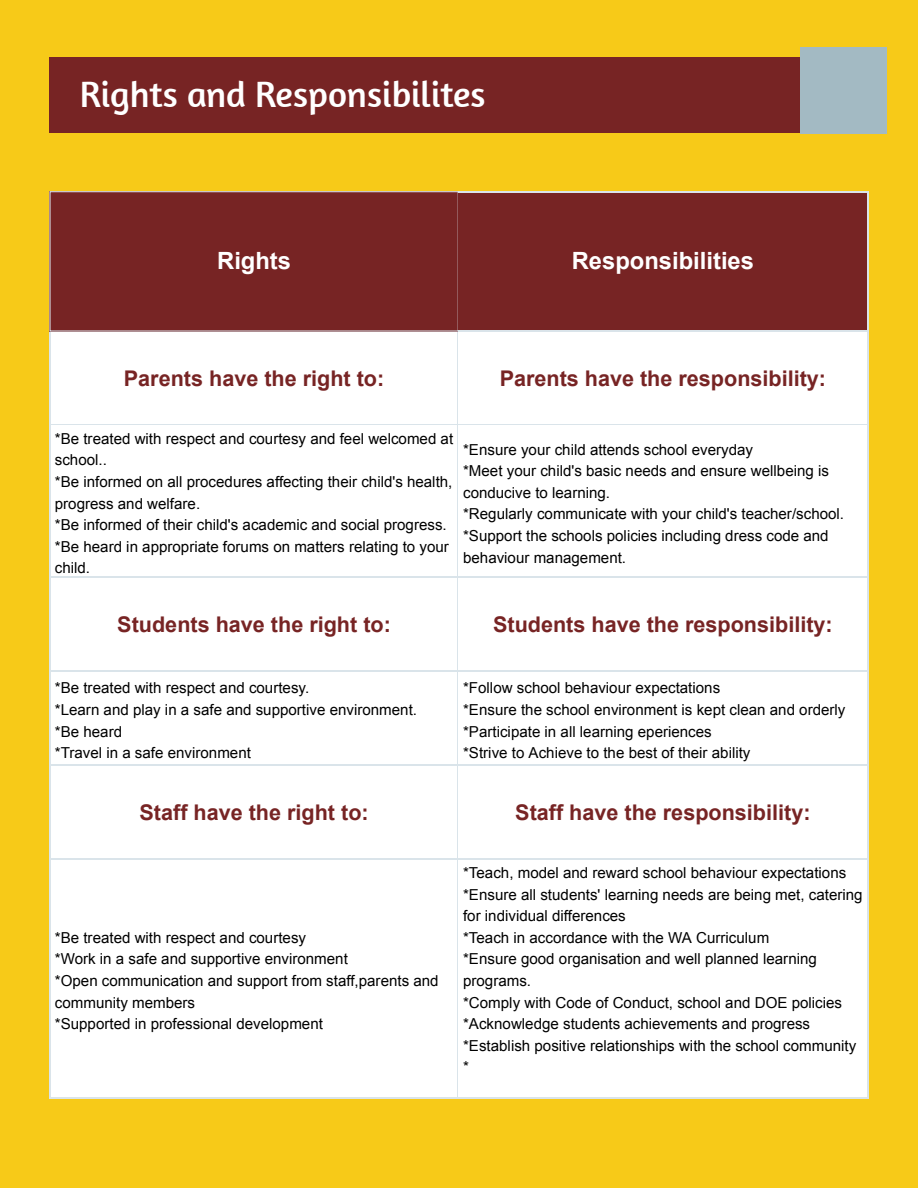
<style>
.page{position:relative;width:918px;height:1188px;background:#f7ca18}
.page>*{position:absolute;margin:0;border:0;box-sizing:border-box;transform-origin:0 0}
.t1{font:36.75px "Amaranth";color:#fff}
.t2{font:700 23.7px "Arial";color:#fff}
.t3{font:700 21.6px "Arial";color:#772424}
.t4{font:15.15px/21.6px "Arial";color:#000}
</style>
<div class="page">
<div style="left:49px;top:57px;width:820px;height:76px;background:#772424"></div>
<div style="left:800px;top:48px;width:87px;height:86px;background:#a3bac3"></div>
<div style="left:49px;top:191px;width:410px;height:141px;background:#772424"></div>
<div style="left:49px;top:191px;width:410px;height:141px;border:1px solid #dae4ea"></div>
<div style="left:459px;top:191px;width:409px;height:141px;background:#772424"></div>
<hr style="left:459px;top:191px;width:409px;height:1px;background:#dae4ea">
<hr style="left:459px;top:330px;width:409px;height:2px;background:#dae4ea">
<hr style="left:867px;top:191px;width:1px;height:141px;background:#dae4ea">
<div style="left:49px;top:332px;width:410px;height:94px;background:#fff"></div>
<hr style="left:49px;top:424px;width:410px;height:2px;background:#dae4ea">
<hr style="left:458px;top:332px;width:1px;height:94px;background:#dae4ea">
<hr style="left:49px;top:332px;width:2px;height:94px;background:#dae4ea">
<div style="left:459px;top:332px;width:409px;height:94px;background:#fff"></div>
<hr style="left:459px;top:424px;width:409px;height:2px;background:#dae4ea">
<hr style="left:867px;top:332px;width:1px;height:94px;background:#dae4ea">
<div style="left:49px;top:426px;width:410px;height:152px;background:#fff"></div>
<hr style="left:49px;top:577px;width:410px;height:1px;background:#dae4ea">
<hr style="left:458px;top:426px;width:1px;height:152px;background:#dae4ea">
<hr style="left:49px;top:426px;width:2px;height:152px;background:#dae4ea">
<div style="left:459px;top:426px;width:409px;height:152px;background:#fff"></div>
<hr style="left:459px;top:577px;width:409px;height:1px;background:#dae4ea">
<hr style="left:867px;top:426px;width:1px;height:152px;background:#dae4ea">
<div style="left:49px;top:578px;width:410px;height:94px;background:#fff"></div>
<hr style="left:49px;top:671px;width:410px;height:1px;background:#dae4ea">
<hr style="left:458px;top:578px;width:1px;height:94px;background:#dae4ea">
<hr style="left:49px;top:578px;width:2px;height:94px;background:#dae4ea">
<div style="left:459px;top:578px;width:409px;height:94px;background:#fff"></div>
<hr style="left:459px;top:671px;width:409px;height:1px;background:#dae4ea">
<hr style="left:867px;top:578px;width:1px;height:94px;background:#dae4ea">
<div style="left:49px;top:672px;width:410px;height:94px;background:#fff"></div>
<hr style="left:49px;top:765px;width:410px;height:1px;background:#dae4ea">
<hr style="left:458px;top:672px;width:1px;height:94px;background:#dae4ea">
<hr style="left:49px;top:672px;width:2px;height:94px;background:#dae4ea">
<div style="left:459px;top:672px;width:409px;height:94px;background:#fff"></div>
<hr style="left:459px;top:765px;width:409px;height:1px;background:#dae4ea">
<hr style="left:867px;top:672px;width:1px;height:94px;background:#dae4ea">
<div style="left:49px;top:766px;width:410px;height:94px;background:#fff"></div>
<hr style="left:49px;top:859px;width:410px;height:1px;background:#dae4ea">
<hr style="left:458px;top:766px;width:1px;height:94px;background:#dae4ea">
<hr style="left:49px;top:766px;width:2px;height:94px;background:#dae4ea">
<div style="left:459px;top:766px;width:409px;height:94px;background:#fff"></div>
<hr style="left:459px;top:859px;width:409px;height:1px;background:#dae4ea">
<hr style="left:867px;top:766px;width:1px;height:94px;background:#dae4ea">
<div style="left:49px;top:860px;width:410px;height:238px;background:#fff"></div>
<hr style="left:49px;top:1097px;width:410px;height:1px;background:#dae4ea">
<hr style="left:458px;top:860px;width:1px;height:238px;background:#dae4ea">
<hr style="left:49px;top:860px;width:2px;height:238px;background:#dae4ea">
<div style="left:459px;top:860px;width:409px;height:238px;background:#fff"></div>
<hr style="left:459px;top:1097px;width:409px;height:1px;background:#dae4ea">
<hr style="left:867px;top:860px;width:1px;height:238px;background:#dae4ea">
<h1 class="t1" style="left:80px;top:73px;width:407px">Rights and Responsibilites</h1>
<h2 class="t2" style="left:217px;top:244px;width:75px">Rights</h2>
<h2 class="t2" style="left:572px;top:244px;width:184px">Responsibilities</h2>
<h3 class="t3" style="left:124px;top:363px;width:262px">Parents have the right to:</h3>
<h3 class="t3" style="left:500px;top:363px;width:328px">Parents have the responsibility:</h3>
<p class="t4" style="left:55px;top:428px;width:400px">*Be treated with respect and courtesy and feel welcomed at school..<br>*Be informed on all procedures affecting their child's health, progress and welfare.<br>*Be informed of their child's academic and social progress. *Be heard in appropriate forums on matters relating to your child.</p>
<p class="t4" style="left:463px;top:438px;width:383px">*Ensure your child attends school everyday<br>*Meet your child's basic needs and ensure wellbeing is conducive to learning.<br>*Regularly communicate with your child's teacher/school. *Support the schools policies including dress code and behaviour management.</p>
<h3 class="t3" style="left:117px;top:609px;width:275px">Students have the right to:</h3>
<h3 class="t3" style="left:493px;top:609px;width:341px">Students have the responsibility:</h3>
<p class="t4" style="left:55px;top:677px;width:364px">*Be treated with respect and courtesy.<br>*Learn and play in a safe and supportive environment. *Be heard<br>*Travel in a safe environment</p>
<p class="t4" style="left:463px;top:677px;width:384px">*Follow school behaviour expectations<br>*Ensure the school environment is kept clean and orderly *Participate in all learning eperiences<br>*Strive to Achieve to the best of their ability</p>
<h3 class="t3" style="left:140px;top:797px;width:231px">Staff have the right to:</h3>
<h3 class="t3" style="left:515px;top:797px;width:297px">Staff have the responsibility:</h3>
<p class="t4" style="left:55px;top:927px;width:385px">*Be treated with respect and courtesy<br>*Work in a safe and supportive environment<br>*Open communication and support from staff,parents and community members<br>*Supported in professional development</p>
<p class="t4" style="left:463px;top:862px;width:401px">*Teach, model and reward school behaviour expectations *Ensure all students' learning needs are being met, catering for individual differences<br>*Teach in accordance with the WA Curriculum<br>*Ensure good organisation and well planned learning programs.<br>*Comply with Code of Conduct, school and DOE policies *Acknowledge students achievements and progress *Establish positive relationships with the school community *</p>
</div>
